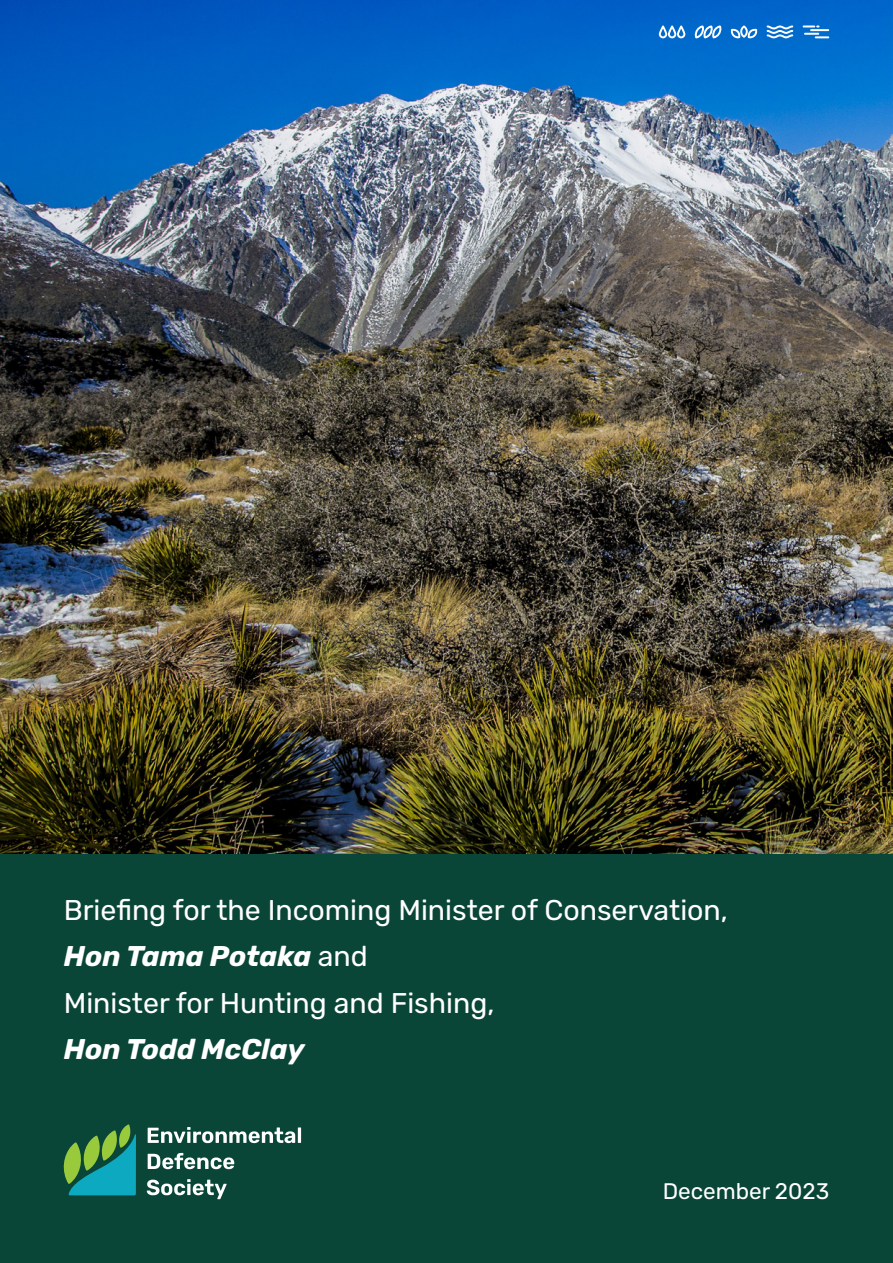
<style>
.page{position:relative;width:893px;height:1263px;background:#fff}
.page>*{position:absolute;margin:0;border:0;box-sizing:border-box;transform-origin:0 0}
.t1{font:28.5px/46.5px "Rubik";color:#fff}
.t2{font:italic 700 28.5px "Rubik";color:#fff}
.t3{font:22.5px "Rubik";color:#fff}
.s1{font-weight:700;font-style:italic}
</style>
<div class="page">
<img style="left:0;top:0;width:893px;height:855px">
<div style="left:0;top:855px;width:893px;height:408px;background:#0a4637"></div>
<svg style="left:64px;top:1124px;width:72px;height:71px"></svg>
<svg style="left:147px;top:1179px;width:80px;height:20px"></svg>
<svg style="left:148px;top:1153px;width:86px;height:16px"></svg>
<svg style="left:148px;top:1127px;width:153px;height:16px"></svg>
<svg style="left:731px;top:26px;width:26px;height:12px"></svg>
<svg style="left:803px;top:26px;width:26px;height:12px"></svg>
<svg style="left:767px;top:26px;width:26px;height:12px"></svg>
<svg style="left:695px;top:26px;width:26px;height:12px"></svg>
<svg style="left:659px;top:26px;width:26px;height:12px"></svg>
<p class="t1" style="left:64px;top:887px;width:666px">Briefing for the Incoming Minister of Conservation,<br><span class="s1">Hon Tama Potaka</span> and<br>Minister for Hunting and Fishing,</p>
<p class="t2" style="left:64px;top:1033px;width:243px">Hon Todd McClay</p>
<p class="t3" style="left:663px;top:1179px;width:168px">December 2023</p>
</div>
